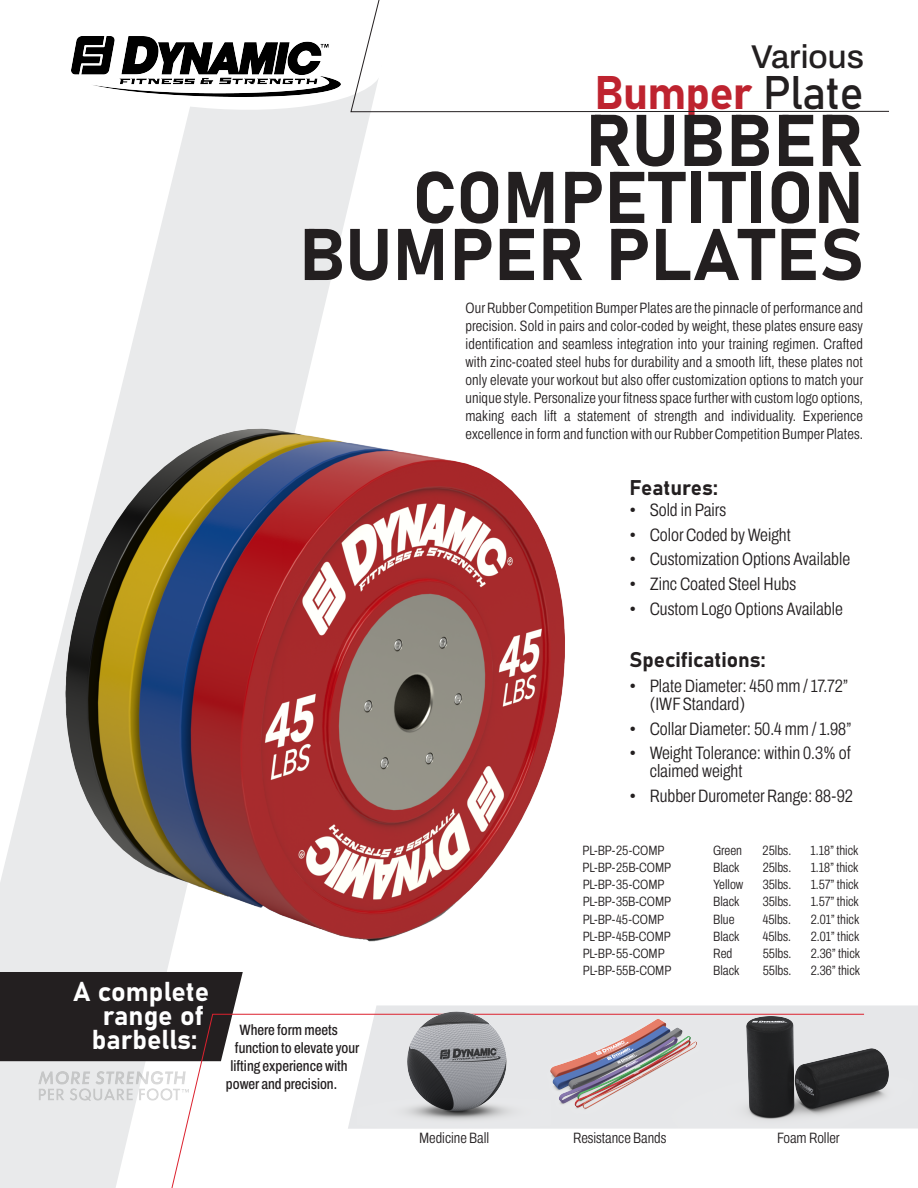
<style>
.page{position:relative;width:918px;height:1188px;background:#fff}
.page>*{position:absolute;margin:0;border:0;box-sizing:border-box;transform-origin:0 0}
.t1{font:72px/57px "Bahnschrift";letter-spacing:.01em;color:#231f20;text-align:right}
.t2{font:46.5px "Bahnschrift";letter-spacing:-.02em;color:#be232f}
.t3{font:500 33px "Archivo";color:#231f20}
.t4{font:27px "Bahnschrift";color:#fff}
.t5{font:21px "Bahnschrift";color:#231f20}
.t6{font:300 18px/18px "Archivo Condensed";color:#231f20}
.t7{font:300 15px/18px "Archivo Condensed";letter-spacing:.01em;color:#231f20;text-align:justify}
.t8{font:500 15px "Archivo Condensed";color:#231f20}
.t9{font:300 13.5px "Archivo Condensed";color:#231f20}
.s1{color:#231f20}
</style>
<div class="page">
<svg style="left:0;top:111px;width:383px;height:1077px;fill:#e9eaeb"></svg>
<img style="left:0;top:362px;width:565px;height:652px">
<svg style="left:79px;top:36px;width:271px;height:75px"></svg>
<div style="left:0;top:972px;width:243px;height:89px;background:#231f20"></div>
<svg style="left:350px;top:0;width:539px;height:112px"></svg>
<svg style="left:161px;top:1014px;width:222px;height:174px"></svg>
<img style="left:38px;top:1072px;width:151px;height:28px">
<img style="left:71px;top:37px;width:270px;height:59px">
<img style="left:550px;top:1006px;width:110px;height:123px">
<img style="left:660px;top:1006px;width:258px;height:123px">
<img style="left:357px;top:997px;width:193px;height:138px">
<h3 class="t4" style="left:73px;top:971px;width:138px">A complete</h3>
<h3 class="t4" style="left:103px;top:995px;width:102px">range of</h3>
<h3 class="t4" style="left:92px;top:1019px;width:107px">barbells:</h3>
<h3 class="t3" style="left:751px;top:32px;width:114px">Various</h3>
<h2 class="t2" style="left:594px;top:57px;width:271px">Bumper <span class="s1">Plate</span></h2>
<h1 class="t1" style="left:299px;top:107px;width:566px">RUBBER<br>COMPETITION<br>BUMPER PLATES</h1>
<p class="t7" style="left:465px;top:299px;width:399px">Our Rubber Competition Bumper Plates are the pinnacle of performance and precision. Sold in pairs and color-coded by weight, these plates ensure easy identification and seamless integration into your training regimen. Crafted with zinc-coated steel hubs for durability and a smooth lift, these plates not only elevate your workout but also offer customization options to match your unique style. Personalize your fitness space further with custom logo options, making each lift a statement of strength and individuality. Experience excellence in form and function with our Rubber Competition Bumper Plates.</p>
<h3 class="t5" style="left:629px;top:472px;width:90px">Features:</h3>
<p class="t6" style="left:629px;top:501px;width:98px">• Sold in Pairs</p>
<p class="t6" style="left:629px;top:525px;width:163px">• Color Coded by Weight</p>
<p class="t6" style="left:629px;top:550px;width:222px">• Customization Options Available</p>
<p class="t6" style="left:629px;top:575px;width:168px">• Zinc Coated Steel Hubs</p>
<p class="t6" style="left:629px;top:600px;width:215px">• Custom Logo Options Available</p>
<h3 class="t5" style="left:629px;top:644px;width:138px">Specifications:</h3>
<p class="t6" style="left:650px;top:677px;width:200px;text-indent:-20px">• Plate Diameter: 450 mm / 17.72” (IWF Standard)</p>
<p class="t6" style="left:629px;top:719px;width:224px">• Collar Diameter: 50.4 mm / 1.98”</p>
<p class="t6" style="left:650px;top:744px;width:203px;text-indent:-20px">• Weight Tolerance: within 0.3% of claimed weight</p>
<p class="t6" style="left:629px;top:787px;width:225px">• Rubber Durometer Range: 88-92</p>
<p class="t8" style="left:239px;top:1019px;width:100px">Where form meets</p>
<p class="t8" style="left:235px;top:1037px;width:126px">function to elevate your</p>
<p class="t8" style="left:230px;top:1055px;width:119px">lifting experience with</p>
<p class="t8" style="left:226px;top:1073px;width:113px">power and precision.</p>
<p class="t9" style="left:583px;top:840px;width:83px">PL-BP-25-COMP</p>
<p class="t9" style="left:713px;top:840px;width:31px">Green</p>
<p class="t9" style="left:763px;top:840px;width:30px">25lbs.</p>
<p class="t9" style="left:811px;top:840px;width:49px">1.18” thick</p>
<p class="t9" style="left:583px;top:857px;width:90px">PL-BP-25B-COMP</p>
<p class="t9" style="left:713px;top:857px;width:28px">Black</p>
<p class="t9" style="left:763px;top:857px;width:30px">25lbs.</p>
<p class="t9" style="left:811px;top:857px;width:49px">1.18” thick</p>
<p class="t9" style="left:583px;top:874px;width:83px">PL-BP-35-COMP</p>
<p class="t9" style="left:713px;top:874px;width:32px">Yellow</p>
<p class="t9" style="left:763px;top:874px;width:30px">35lbs.</p>
<p class="t9" style="left:811px;top:874px;width:50px">1.57” thick</p>
<p class="t9" style="left:583px;top:892px;width:90px">PL-BP-35B-COMP</p>
<p class="t9" style="left:713px;top:892px;width:28px">Black</p>
<p class="t9" style="left:763px;top:892px;width:30px">35lbs.</p>
<p class="t9" style="left:811px;top:892px;width:50px">1.57” thick</p>
<p class="t9" style="left:583px;top:909px;width:83px">PL-BP-45-COMP</p>
<p class="t9" style="left:713px;top:909px;width:23px">Blue</p>
<p class="t9" style="left:763px;top:909px;width:30px">45lbs.</p>
<p class="t9" style="left:811px;top:909px;width:50px">2.01” thick</p>
<p class="t9" style="left:583px;top:926px;width:90px">PL-BP-45B-COMP</p>
<p class="t9" style="left:713px;top:926px;width:28px">Black</p>
<p class="t9" style="left:763px;top:926px;width:30px">45lbs.</p>
<p class="t9" style="left:811px;top:926px;width:50px">2.01” thick</p>
<p class="t9" style="left:583px;top:943px;width:83px">PL-BP-55-COMP</p>
<p class="t9" style="left:713px;top:943px;width:21px">Red</p>
<p class="t9" style="left:763px;top:943px;width:30px">55lbs.</p>
<p class="t9" style="left:811px;top:943px;width:51px">2.36” thick</p>
<p class="t9" style="left:583px;top:961px;width:90px">PL-BP-55B-COMP</p>
<p class="t9" style="left:713px;top:961px;width:28px">Black</p>
<p class="t9" style="left:763px;top:961px;width:30px">55lbs.</p>
<p class="t9" style="left:811px;top:961px;width:51px">2.36” thick</p>
<p class="t7" style="left:419px;top:1129px;width:72px">Medicine Ball</p>
<p class="t7" style="left:777px;top:1129px;width:64px">Foam Roller</p>
<p class="t7" style="left:573px;top:1129px;width:95px">Resistance Bands</p>
</div>
